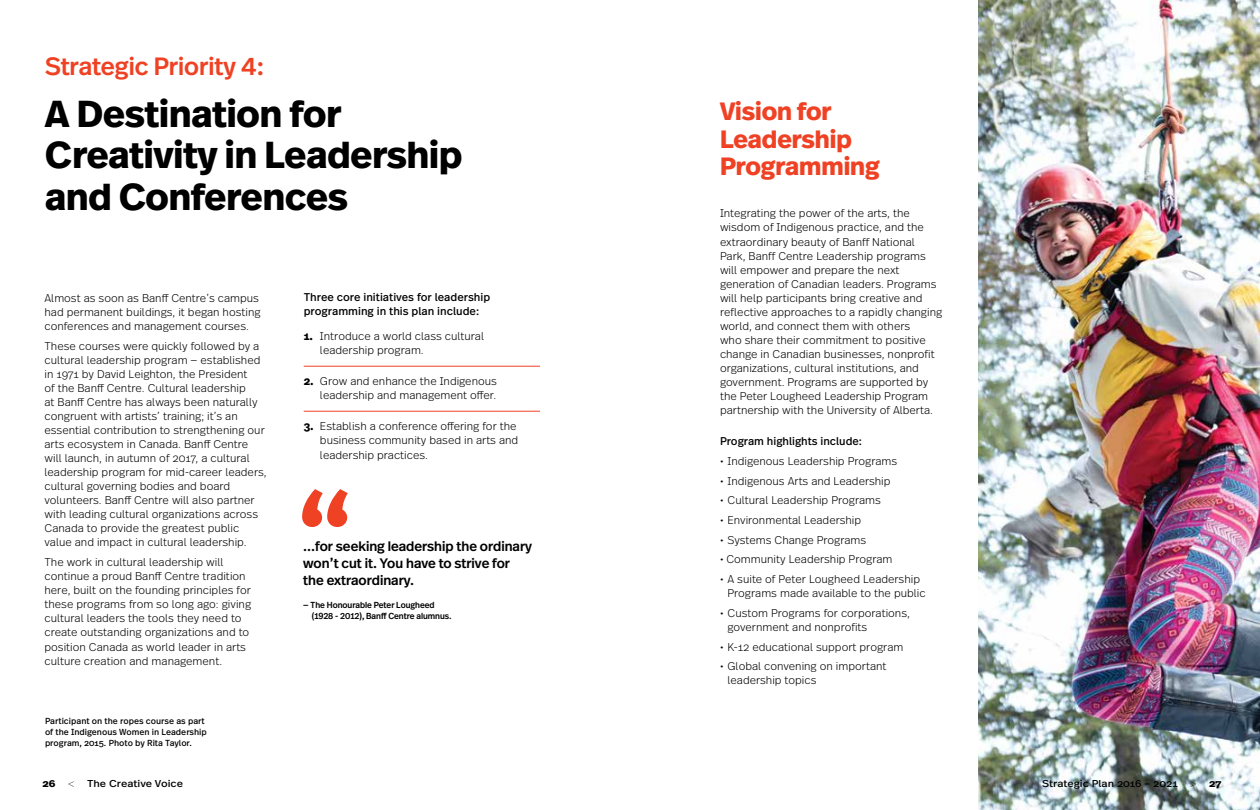
<style>
.page{position:relative;width:1260px;height:810px;background:#fff}
.page>*{position:absolute;margin:0;border:0;box-sizing:border-box;transform-origin:0 0}
.t1{font:500 121.25px "Real Head OT";color:#ef4123}
.t2{font:700 37.5px/41.2px "Real Head OT";color:#000}
.t3{font:700 25px/27.5px "Real Head OT";color:#ef4123}
.t4{font:500 25px "Real Head OT";color:#ef4123}
.t5{font:500 13.75px/17.2px "Real Head OT";color:#000}
.t6{font:300 11.25px/14px "Real Text OT";color:#000}
.t7{font:11.25px/14px "Real Text OT";color:#000}
.t8{font:10px "Real Text OT";color:#000;scale:1.1 1}
.t9{font:8.75px/11px "Real Text OT";color:#000}
.t10{font:500 8.75px/10.5px "Real Head OT";color:#000}
.s1{font-weight:700}
.s2{font-family:"Real Head OT";font-weight:200;font-size:13.75px}
</style>
<div class="page">
<img style="left:979px;top:0;width:281px;height:810px">
<hr style="left:304px;top:366px;width:236px;height:1px;background:#ef4123">
<hr style="left:304px;top:411px;width:236px;height:1px;background:#ef4123">
<h3 class="t4" style="left:45px;top:50px;width:220px">Strategic Priority 4:</h3>
<h2 class="t2" style="left:45px;top:94px;width:419px">A Destination for<br>Creativity in Leadership and Conferences</h2>
<p class="t6" style="left:44px;top:291px;width:218px">Almost as soon as Banff Centre’s campus had permanent buildings, it began hosting conferences and management courses.</p>
<p class="t6" style="left:44px;top:339px;width:224px">These courses were quickly followed by a cultural leadership program — established in 1971 by David Leighton, the President<br>of the Banff Centre. Cultural leadership<br>at Banff Centre has always been naturally congruent with artists’ training; it’s an essential contribution to strengthening our arts ecosystem in Canada. Banff Centre will launch, in autumn of 2017, a cultural leadership program for mid-career leaders, cultural governing bodies and board volunteers. Banff Centre will also partner with leading cultural organizations across Canada to provide the greatest public value and impact in cultural leadership.</p>
<p class="t6" style="left:44px;top:555px;width:208px">The work in cultural leadership will continue a proud Banff Centre tradition here, built on the founding principles for these programs from so long ago: giving cultural leaders the tools they need to create outstanding organizations and to position Canada as world leader in arts culture creation and management.</p>
<p class="t9" style="left:45px;top:715px;width:163px">Participant on the ropes course as part of the Indigenous Women in Leadership program, 2015. Photo by Rita Taylor.</p>
<p class="t7" style="left:304px;top:290px;width:188px">Three core initiatives for leadership programming in this plan include:</p>
<p class="t6" style="left:320px;top:330px;width:166px;text-indent:-16px"><span class="s1">1.</span> Introduce a world class cultural leadership program.</p>
<p class="t6" style="left:304px;top:375px;width:195px;text-align:right"><span class="s1">2.</span> Grow and enhance the Indigenous leadership and management offer.</p>
<p class="t6" style="left:320px;top:420px;width:200px;text-indent:-16px"><span class="s1">3.</span> Establish a conference offering for the business community based in arts and leadership practices.</p>
<h1 class="t1" style="left:294px;top:466px;width:62px">“</h1>
<p class="t5" style="left:303px;top:537px;width:230px">...for seeking leadership the ordinary won’t cut it. You have to strive for the extraordinary.</p>
<p class="t10" style="left:312px;top:600px;width:141px;text-indent:-9px">— The Honourable Peter Lougheed (1928 - 2012), Banff Centre alumnus.</p>
<h3 class="t3" style="left:720px;top:98px;width:161px">Vision for<br>Leadership<br>Programming</h3>
<p class="t6" style="left:720px;top:206px;width:224px">Integrating the power of the arts, the wisdom of Indigenous practice, and the extraordinary beauty of Banff National Park, Banff Centre Leadership programs will empower and prepare the next generation of Canadian leaders. Programs will help participants bring creative and reflective approaches to a rapidly changing world, and connect them with others<br>who share their commitment to positive change in Canadian businesses, nonprofit organizations, cultural institutions, and government. Programs are supported by the Peter Lougheed Leadership Program partnership with the University of Alberta.</p>
<p class="t7" style="left:720px;top:434px;width:144px">Program highlights include:</p>
<p class="t6" style="left:720px;top:454px;width:179px">• Indigenous Leadership Programs</p>
<p class="t6" style="left:720px;top:474px;width:172px">• Indigenous Arts and Leadership</p>
<p class="t6" style="left:720px;top:493px;width:162px">• Cultural Leadership Programs</p>
<p class="t6" style="left:720px;top:513px;width:143px">• Environmental Leadership</p>
<p class="t6" style="left:720px;top:533px;width:148px">• Systems Change Programs</p>
<p class="t6" style="left:720px;top:552px;width:174px">• Community Leadership Program</p>
<p class="t6" style="left:728px;top:572px;width:200px;text-indent:-8px">• A suite of Peter Lougheed Leadership<br>Programs made available to the public</p>
<p class="t6" style="left:728px;top:606px;width:184px;text-indent:-8px">• Custom Programs for corporations, government and nonprofits</p>
<p class="t6" style="left:720px;top:640px;width:185px">• K-12 educational support program</p>
<p class="t6" style="left:728px;top:659px;width:161px;text-indent:-8px">• Global convening on important leadership topics</p>
<p class="t8" style="left:42px;top:778px;width:129px"><span class="s1">26</span> <span class="s2">&lt;</span> The Creative Voice</p>
<p class="t8" style="left:1042px;top:778px;width:164px">Strategic Plan 2016 – 2021 <span class="s2">&gt;</span> <span class="s1">27</span></p>
</div>
